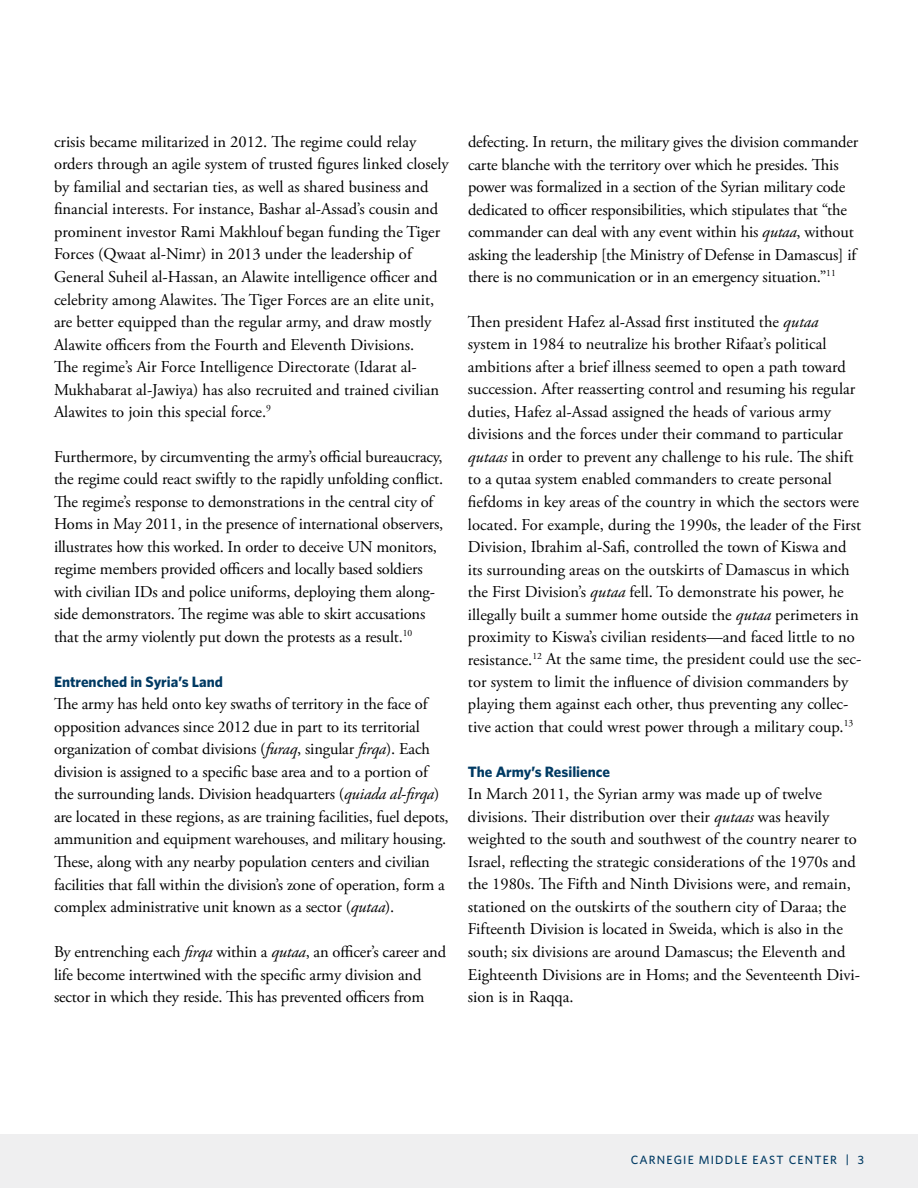
<style>
.page{position:relative;width:918px;height:1188px;background:#fff}
.page>*{position:absolute;margin:0;border:0;box-sizing:border-box;transform-origin:0 0}
.t1{font:16.5px/22.5px "Adobe Garamond Pro";color:#000}
.t2{font:700 15px "Whitney";color:#003a63}
.t3{font:500 12px "Whitney";letter-spacing:.1em;color:#003a63}
.s1{font-style:italic}
</style>
<div class="page">
<div style="left:0;top:1134px;width:918px;height:54px;background:#efeff0"></div>
<p class="t1" style="left:54px;top:131px;width:396px">crisis became militarized in 2012. The regime could relay orders through an agile system of trusted figures linked closely by familial and sectarian ties, as well as shared business and financial interests. For instance, Bashar al-Assad’s cousin and prominent investor Rami Makhlouf began funding the Tiger Forces (Qwaat al-Nimr) in 2013 under the leadership of General Suheil al-Hassan, an Alawite intelligence officer and celebrity among Alawites. The Tiger Forces are an elite unit, are better equipped than the regular army, and draw mostly Alawite officers from the Fourth and Eleventh Divisions.<br>The regime’s Air Force Intelligence Directorate (Idarat al-Mukhabarat al-Jawiya) has also recruited and trained civilian Alawites to join this special force.<sup>9</sup></p>
<p class="t1" style="left:54px;top:446px;width:391px">Furthermore, by circumventing the army’s official bureaucracy, the regime could react swiftly to the rapidly unfolding conflict.<br>The regime’s response to demonstrations in the central city of Homs in May 2011, in the presence of international observers, illustrates how this worked. In order to deceive UN monitors, regime members provided officers and locally based soldiers with civilian IDs and police uniforms, deploying them along&shy;side demonstrators. The regime was able to skirt accusations that the army violently put down the protests as a result.<sup>10</sup></p>
<p class="t2" style="left:54px;top:672px;width:170px">Entrenched in Syria’s Land</p>
<p class="t1" style="left:54px;top:694px;width:396px">The army has held onto key swaths of territory in the face of opposition advances since 2012 due in part to its territorial organization of combat divisions (<span class="s1">furaq</span>, singular <span class="s1">firqa</span>). Each division is assigned to a specific base area and to a portion of the surrounding lands. Division headquarters (<span class="s1">quiada al-firqa</span>) are located in these regions, as are training facilities, fuel depots, ammunition and equipment warehouses, and military housing.<br>These, along with any nearby population centers and civilian facilities that fall within the division’s zone of operation, form a complex administrative unit known as a sector (<span class="s1">qutaa</span>).</p>
<p class="t1" style="left:54px;top:941px;width:394px">By entrenching each <span class="s1">firqa</span> within a <span class="s1">qutaa</span>, an officer’s career and life become intertwined with the specific army division and sector in which they reside. This has prevented officers from</p>
<p class="t1" style="left:468px;top:131px;width:392px">defecting. In return, the military gives the division commander carte blanche with the territory over which he presides. This power was formalized in a section of the Syrian military code dedicated to officer responsibilities, which stipulates that “the commander can deal with any event within his <span class="s1">qutaa</span>, without asking the leadership [the Ministry of Defense in Damascus] if there is no communication or in an emergency situation.”<sup>11</sup></p>
<p class="t1" style="left:468px;top:311px;width:395px">Then president Hafez al-Assad first instituted the <span class="s1">qutaa </span>system in 1984 to neutralize his brother Rifaat’s political ambitions after a brief illness seemed to open a path toward succession. After reasserting control and resuming his regular duties, Hafez al-Assad assigned the heads of various army divisions and the forces under their command to particular <span class="s1">qutaas</span> in order to prevent any challenge to his rule. The shift to a qutaa system enabled commanders to create personal fiefdoms in key areas of the country in which the sectors were located. For example, during the 1990s, the leader of the First Division, Ibrahim al-Safi, controlled the town of Kiswa and its surrounding areas on the outskirts of Damascus in which the First Division’s <span class="s1">qutaa</span> fell. To demonstrate his power, he illegally built a summer home outside the <span class="s1">qutaa</span> perimeters in proximity to Kiswa’s civilian residents—and faced little to no resistance.<sup>12</sup> At the same time, the president could use the sec&shy;tor system to limit the influence of division commanders by playing them against each other, thus preventing any collec&shy;tive action that could wrest power through a military coup.<sup>13</sup></p>
<p class="t2" style="left:468px;top:762px;width:144px">The Army’s Resilience</p>
<p class="t1" style="left:468px;top:784px;width:394px">In March 2011, the Syrian army was made up of twelve divisions. Their distribution over their <span class="s1">qutaas</span> was heavily weighted to the south and southwest of the country nearer to Israel, reflecting the strategic considerations of the 1970s and the 1980s. The Fifth and Ninth Divisions were, and remain, stationed on the outskirts of the southern city of Daraa; the Fifteenth Division is located in Sweida, which is also in the south; six divisions are around Damascus; the Eleventh and Eighteenth Divisions are in Homs; and the Seventeenth Divi&shy;sion is in Raqqa.</p>
<p class="t3" style="left:631px;top:1152px;width:235px">CARNEGIE MIDDLE EAST CENTER | 3</p>
</div>
